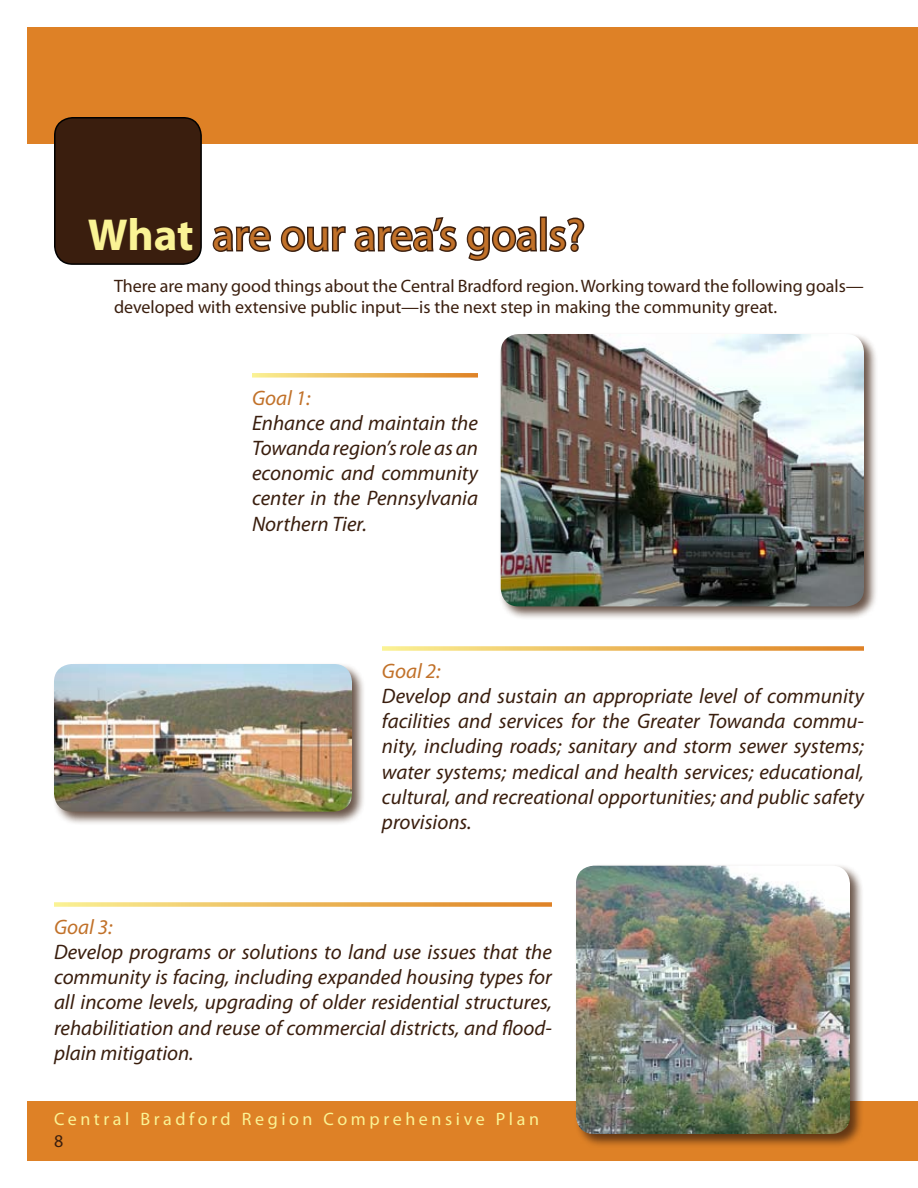
<style>
.page{position:relative;width:918px;height:1188px;background:#fff}
.page>*{position:absolute;margin:0;border:0;box-sizing:border-box;transform-origin:0 0}
.t1{font:45px "Myriad Pro";color:#c17129}
.t2{font:italic 21px/25.2px "Myriad Pro";color:#3a1e0e;text-align:justify}
.t3{font:italic 21px "Myriad Pro";color:#c17129}
.t4{font:18px/21.6px "Myriad Pro";color:#3a1e0e}
.t5{font:18px "Myriad Pro";letter-spacing:.2em;color:#faf395}
.s1{font-weight:700;color:#faf395}
</style>
<div class="page">
<div style="left:27px;top:1101px;width:891px;height:60px;background:#de8126"></div>
<div style="left:27px;top:27px;width:891px;height:116px;background:#de8126"></div>
<div style="left:55px;top:118px;width:146px;height:146px;background:#3a1e0e;border-radius:18px"></div>
<div style="left:54px;top:117px;width:148px;height:148px;border:2px solid #000;border-radius:18px"></div>
<svg style="left:212px;top:226px;width:59px;height:26px"></svg>
<svg style="left:280px;top:226px;width:66px;height:26px"></svg>
<svg style="left:354px;top:217px;width:103px;height:35px"></svg>
<svg style="left:466px;top:226px;width:71px;height:35px"></svg>
<div style="left:540px;top:217px;width:7px;height:34px;border:3px solid #3a1e0e"></div>
<svg style="left:546px;top:216px;width:39px;height:36px"></svg>
<svg style="left:252px;top:373px;width:226px;height:5px"></svg>
<svg style="left:382px;top:646px;width:482px;height:5px;background:#edbe6a"></svg>
<svg style="left:54px;top:902px;width:498px;height:5px;background:#edbe6a"></svg>
<div style="left:498px;top:332px;width:387px;height:296px;background:#3a1e0e;opacity:.75"></div>
<img style="left:501px;top:334px;width:363px;height:272px">
<div style="left:574px;top:863px;width:296px;height:292px;background:#3a1e0e;opacity:.75"></div>
<img style="left:576px;top:866px;width:274px;height:268px">
<div style="left:52px;top:662px;width:321px;height:170px;background:#3a1e0e;opacity:.75"></div>
<img style="left:54px;top:664px;width:298px;height:148px">
<h1 class="t1" style="left:88px;top:210px;width:499px"><span class="s1">What</span> are our area’s goals?</h1>
<p class="t4" style="left:114px;top:275px;width:751px">There are many good things about the Central Bradford region. Working toward the following goals— developed with extensive public input—is the next step in making the community great.</p>
<p class="t3" style="left:252px;top:385px;width:60px">Goal 1:</p>
<p class="t2" style="left:252px;top:410px;width:228px">Enhance and maintain the Towanda region’s role as an economic and community center in the Pennsylvania Northern Tier.</p>
<p class="t3" style="left:382px;top:658px;width:60px">Goal 2:</p>
<p class="t2" style="left:382px;top:683px;width:484px">Develop and sustain an appropriate level of community facilities and services for the Greater Towanda commu&shy;nity, including roads; sanitary and storm sewer systems; water systems; medical and health services; educational, cultural, and recreational opportunities; and public safety provisions.</p>
<p class="t3" style="left:54px;top:914px;width:60px">Goal 3:</p>
<p class="t2" style="left:54px;top:939px;width:500px">Develop programs or solutions to land use issues that the community is facing, including expanded housing types for all income levels, upgrading of older residential structures, rehabilitiation and reuse of commercial districts, and flood&shy;plain mitigation.</p>
<p class="t5" style="left:54px;top:1110px;width:487px">Central Bradford Region Comprehensive Plan</p>
<p class="t4" style="left:54px;top:1131px;width:11px">8</p>
</div>
